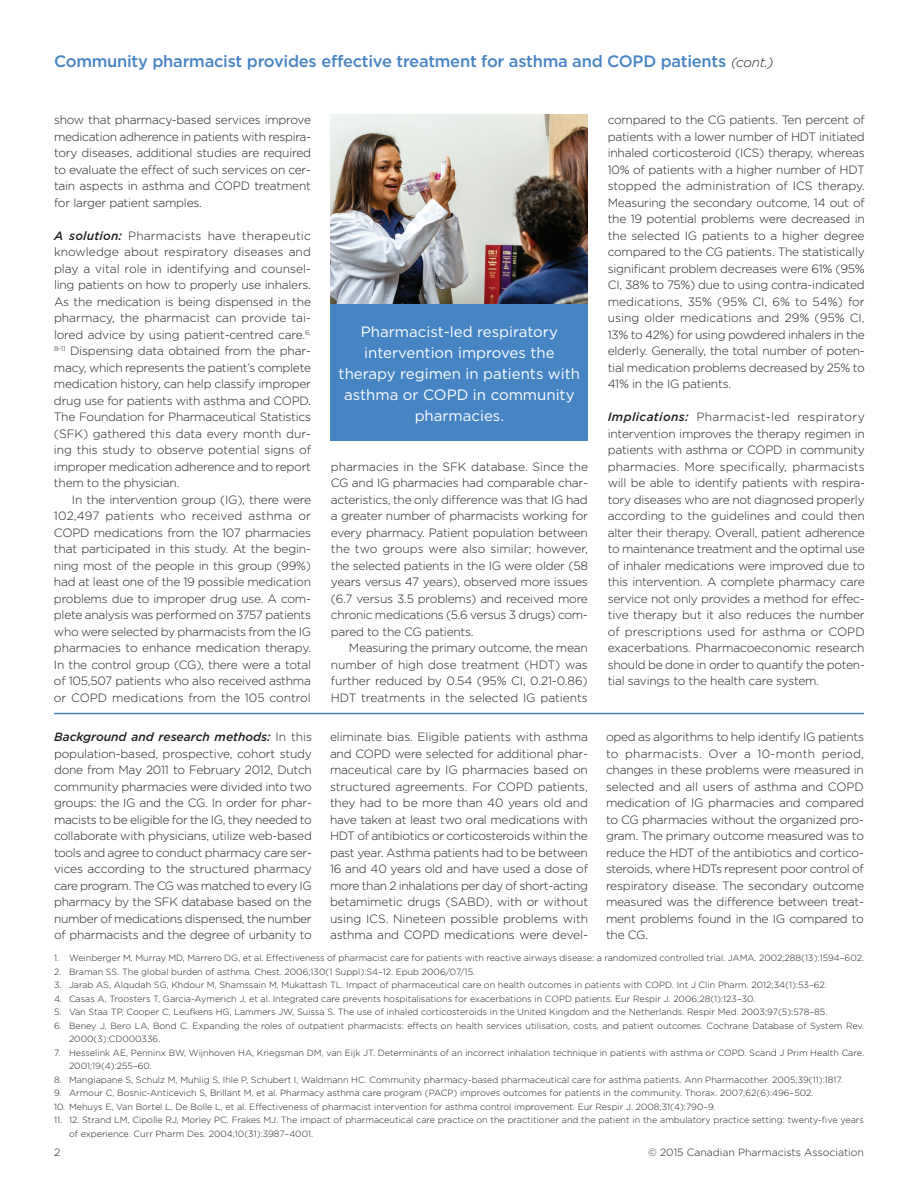
<style>
.page{position:relative;width:918px;height:1188px;background:#fff}
.page>*{position:absolute;margin:0;border:0;box-sizing:border-box;transform-origin:0 0}
.t1{font:500 16.5px "Gotham";letter-spacing:-.015em;color:#4784c4}
.t2{font:15px/21px "Gotham";color:#fff;text-align:center}
.t3{font:300 12px/16.5px "Gotham";letter-spacing:-.02em;color:#231f20;text-align:justify}
.t4{font:300 10.5px "Gotham";color:#231f20}
.t5{font:300 9px/13.5px "Gotham";color:#231f20}
.s1{font-weight:300;font-style:italic;font-size:13.5px;color:#231f20}
.s2{font-weight:500;font-style:italic}
</style>
<div class="page">
<hr style="left:54px;top:713px;width:810px;height:1px;background:#4784c4">
<img style="left:331px;top:115px;width:257px;height:190px">
<div style="left:331px;top:305px;width:257px;height:136px;background:#4784c4"></div>
<h1 class="t1" style="left:54px;top:51px;width:721px">Community pharmacist provides effective treatment for asthma and COPD patients <span class="s1">(cont.)</span></h1>
<p class="t3" style="left:54px;top:112px;width:259px">show that pharmacy-based services improve medication adherence in patients with respira&shy;tory diseases, additional studies are required to evaluate the effect of such services on cer&shy;tain aspects in asthma and COPD treatment for larger patient samples.</p>
<p class="t3" style="left:54px;top:227px;width:259px"><span class="s2">A solution:</span> Pharmacists have therapeutic knowledge about respiratory diseases and play a vital role in identifying and counsel&shy;ling patients on how to properly use inhalers.<br>As the medication is being dispensed in the pharmacy, the pharmacist can provide tai&shy;lored advice by using patient-centred care.<sup>6, 8-11</sup> Dispensing data obtained from the phar&shy;macy, which represents the patient’s complete medication history, can help classify improper drug use for patients with asthma and COPD.<br>The Foundation for Pharmaceutical Statistics (SFK) gathered this data every month dur&shy;ing this study to observe potential signs of improper medication adherence and to report them to the physician.</p>
<p class="t3" style="left:54px;top:491px;width:259px;text-indent:18px">In the intervention group (IG), there were 102,497 patients who received asthma or COPD medications from the 107 pharmacies that participated in this study. At the begin&shy;ning most of the people in this group (99%) had at least one of the 19 possible medication problems due to improper drug use. A com&shy;plete analysis was performed on 3757 patients who were selected by pharmacists from the IG pharmacies to enhance medication therapy.<br>In the control group (CG), there were a total of 105,507 patients who also received asthma or COPD medications from the 105 control</p>
<p class="t2" style="left:339px;top:321px;width:243px">Pharmacist-led respiratory intervention improves the therapy regimen in patients with asthma or COPD in community pharmacies.</p>
<p class="t3" style="left:331px;top:458px;width:259px">pharmacies in the SFK database. Since the CG and IG pharmacies had comparable char&shy;acteristics, the only difference was that IG had a greater number of pharmacists working for every pharmacy. Patient population between the two groups were also similar; however, the selected patients in the IG were older (58 years versus 47 years), observed more issues (6.7 versus 3.5 problems) and received more chronic medications (5.6 versus 3 drugs) com&shy;pared to the CG patients.</p>
<p class="t3" style="left:331px;top:639px;width:259px;text-indent:18px">Measuring the primary outcome, the mean number of high dose treatment (HDT) was further reduced by 0.54 (95% CI, 0.21-0.86)<br>HDT treatments in the selected IG patients</p>
<p class="t3" style="left:608px;top:112px;width:259px">compared to the CG patients. Ten percent of patients with a lower number of HDT initiated inhaled corticosteroid (ICS) therapy, whereas 10% of patients with a higher number of HDT stopped the administration of ICS therapy.<br>Measuring the secondary outcome, 14 out of the 19 potential problems were decreased in the selected IG patients to a higher degree compared to the CG patients. The statistically significant problem decreases were 61% (95% CI, 38% to 75%) due to using contra-indicated medications, 35% (95% CI, 6% to 54%) for using older medications and 29% (95% CI, 13% to 42%) for using powdered inhalers in the elderly. Generally, the total number of poten&shy;tial medication problems decreased by 25% to 41% in the IG patients.</p>
<p class="t3" style="left:608px;top:409px;width:259px"><span class="s2">Implications:</span> Pharmacist-led respiratory intervention improves the therapy regimen in patients with asthma or COPD in community pharmacies. More specifically, pharmacists will be able to identify patients with respira&shy;tory diseases who are not diagnosed properly according to the guidelines and could then alter their therapy. Overall, patient adherence to maintenance treatment and the optimal use of inhaler medications were improved due to this intervention. A complete pharmacy care service not only provides a method for effec&shy;tive therapy but it also reduces the number of prescriptions used for asthma or COPD exacerbations. Pharmacoeconomic research should be done in order to quantify the poten&shy;tial savings to the health care system.</p>
<p class="t3" style="left:54px;top:728px;width:260px"><span class="s2">Background and research methods:</span> In this population-based, prospective, cohort study done from May 2011 to February 2012, Dutch community pharmacies were divided into two groups: the IG and the CG. In order for phar&shy;macists to be eligible for the IG, they needed to collaborate with physicians, utilize web-based tools and agree to conduct pharmacy care ser&shy;vices according to the structured pharmacy care program. The CG was matched to every IG pharmacy by the SFK database based on the number of medications dispensed, the number of pharmacists and the degree of urbanity to</p>
<p class="t3" style="left:330px;top:728px;width:260px">eliminate bias. Eligible patients with asthma and COPD were selected for additional phar&shy;maceutical care by IG pharmacies based on structured agreements. For COPD patients, they had to be more than 40 years old and have taken at least two oral medications with HDT of antibiotics or corticosteroids within the past year. Asthma patients had to be between 16 and 40 years old and have used a dose of more than 2 inhalations per day of short-acting betamimetic drugs (SABD), with or without using ICS. Nineteen possible problems with asthma and COPD medications were devel-</p>
<p class="t3" style="left:606px;top:728px;width:260px">oped as algorithms to help identify IG patients to pharmacists. Over a 10-month period, changes in these problems were measured in selected and all users of asthma and COPD medication of IG pharmacies and compared to CG pharmacies without the organized pro&shy;gram. The primary outcome measured was to reduce the HDT of the antibiotics and cortico&shy;steroids, where HDTs represent poor control of respiratory disease. The secondary outcome measured was the difference between treat&shy;ment problems found in the IG compared to the CG.</p>
<p class="t5" style="left:54px;top:951px;width:812px">1. Weinberger M, Murray MD, Marrero DG, et al. Effectiveness of pharmacist care for patients with reactive airways disease: a randomized controlled trial. JAMA. 2002;288(13):1594–602.</p>
<p class="t5" style="left:54px;top:964px;width:423px">2. Braman SS. The global burden of asthma. Chest. 2006;130(1 Suppl):S4–12. Epub 2006/07/15.</p>
<p class="t5" style="left:54px;top:978px;width:774px">3. Jarab AS, Alqudah SG, Khdour M, Shamssain M, Mukattash TL. Impact of pharmaceutical care on health outcomes in patients with COPD. Int J Clin Pharm. 2012;34(1):53–62.</p>
<p class="t5" style="left:54px;top:991px;width:703px">4. Casas A, Troosters T, Garcia-Aymerich J, et al. Integrated care prevents hospitalisations for exacerbations in COPD patients. Eur Respir J. 2006;28(1):123–30.</p>
<p class="t5" style="left:54px;top:1005px;width:775px">5. Van Staa TP, Cooper C, Leufkens HG, Lammers JW, Suissa S. The use of inhaled corticosteroids in the United Kingdom and the Netherlands. Respir Med. 2003;97(5):578–85.</p>
<p class="t5" style="left:69px;top:1018px;width:797px;text-indent:-15px">6. Beney J, Bero LA, Bond C. Expanding the roles of outpatient pharmacists: effects on health services utilisation, costs, and patient outcomes. Cochrane Database of System Rev.<br>2000(3):CD000336.</p>
<p class="t5" style="left:69px;top:1045px;width:797px;text-indent:-15px">7. Hesselink AE, Penninx BW, Wijnhoven HA, Kriegsman DM, van Eijk JT. Determinants of an incorrect inhalation technique in patients with asthma or COPD. Scand J Prim Health Care.<br>2001;19(4):255–60.</p>
<p class="t5" style="left:54px;top:1072px;width:791px">8. Mangiapane S, Schulz M, Muhlig S, Ihle P, Schubert I, Waldmann HC. Community pharmacy-based pharmaceutical care for asthma patients. Ann Pharmacother. 2005;39(11):1817.</p>
<p class="t5" style="left:54px;top:1086px;width:761px">9. Armour C, Bosnic-Anticevich S, Brillant M, et al. Pharmacy asthma care program (PACP) improves outcomes for patients in the community. Thorax. 2007;62(6):496–502.</p>
<p class="t5" style="left:54px;top:1099px;width:663px">10. Mehuys E, Van Bortel L, De Bolle L, et al. Effectiveness of pharmacist intervention for asthma control improvement. Eur Respir J. 2008;31(4):790–9.</p>
<p class="t5" style="left:69px;top:1113px;width:797px;text-indent:-15px">11. 12. Strand LM, Cipolle RJ, Morley PC, Frakes MJ. The impact of pharmaceutical care practice on the practitioner and the patient in the ambulatory practice setting: twenty-five years of experience. Curr Pharm Des. 2004;10(31):3987–4001.</p>
<p class="t4" style="left:54px;top:1146px;width:8px">2</p>
<p class="t4" style="left:648px;top:1146px;width:217px">© 2015 Canadian Pharmacists Association</p>
</div>
